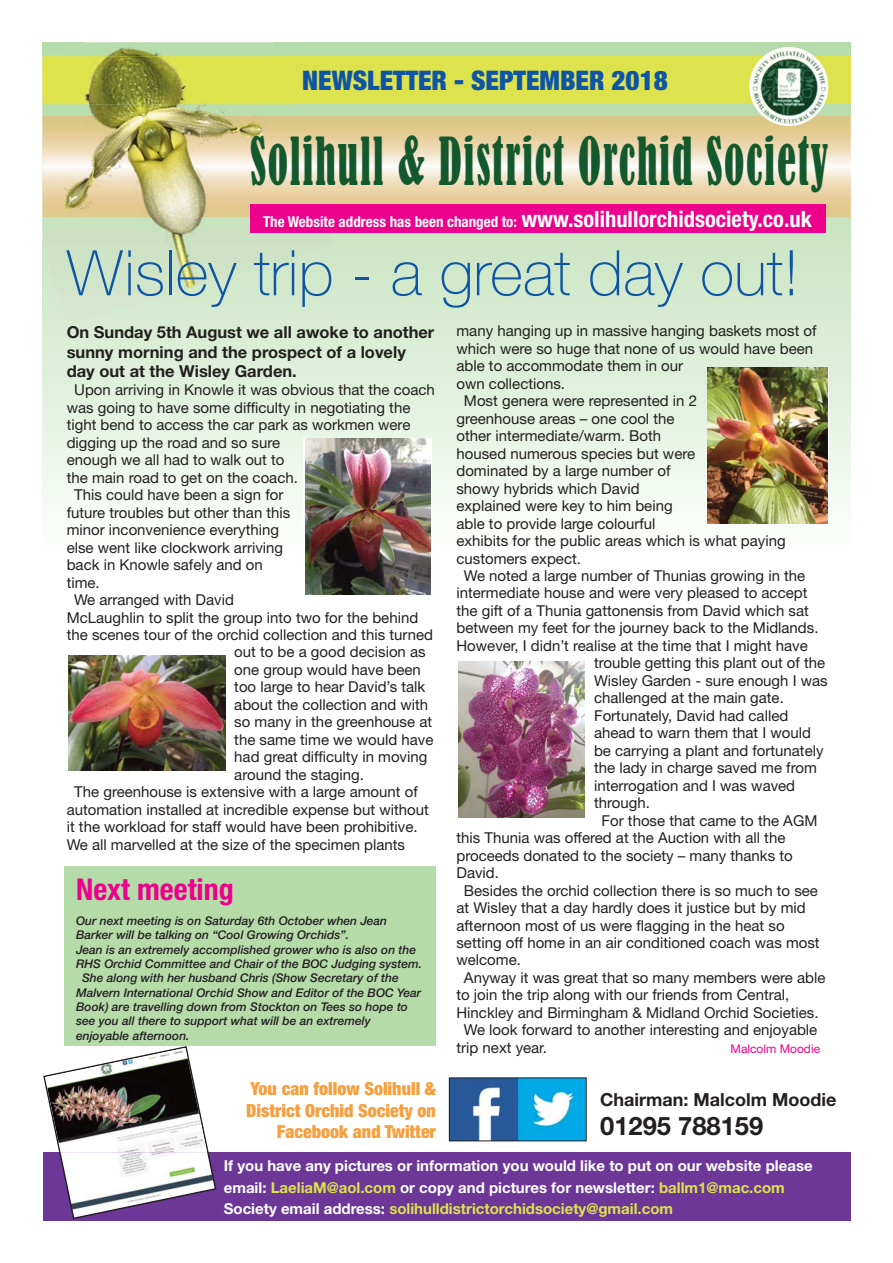
<style>
.page{position:relative;width:893px;height:1263px;background:#fff}
.page>*{position:absolute;margin:0;border:0;box-sizing:border-box;transform-origin:0 0}
.t1{font:100 63px "Helvetica Neue";color:#0e55a6}
.t2{font:condensed 61.5px "Bernard";letter-spacing:.04em;color:#14592c;scale:.69 1}
.t3{font:700 condensed 30px "Helvetica Neue";color:#ec008c}
.t4{font:900 condensed 27px "Helvetica Neue";color:#0e55a6}
.t5{font:700 25.5px "Helvetica Neue";color:#231f20}
.t6{font:900 condensed 18px/21.6px "Helvetica Neue";color:#f79f3e;text-align:right}
.t7{font:700 18px "Helvetica Neue";color:#231f20}
.t8{font:700 16.5px/19.6px "Helvetica Neue";color:#231f20}
.t9{font:15px "Helvetica Neue";color:#231f20}
.t10{font:700 15px/21.5px "Helvetica Neue";color:#fff}
.t11{font:700 condensed 15px "Helvetica Neue";color:#fff}
.t12{font:italic 500 12px "Helvetica Neue";color:#231f20}
.t13{font:12px "Helvetica Neue";color:#ec008c}
.s1{font-size:22.5px}
.s2{color:#dde34c}
</style>
<div class="page">
<svg style="left:43px;top:104px;width:807px;height:420px;background:#dfefda"></svg>
<div style="left:43px;top:56px;width:807px;height:48px;background:#dde34c"></div>
<img style="left:850px;top:116px;width:1px;height:101px">
<img style="left:334px;top:116px;width:516px;height:101px">
<div style="left:43px;top:1152px;width:807px;height:68px;background:#6c3796"></div>
<img style="left:451px;top:1079px;width:134px;height:60px">
<div style="left:449px;top:1077px;width:138px;height:64px;border:1px solid #231f20"></div>
<img style="left:749px;top:47px;width:79px;height:79px;border-radius:50%">
<img style="left:42px;top:55px;width:1px;height:188px">
<img style="left:43px;top:43px;width:235px;height:13px">
<img style="left:43px;top:104px;width:291px;height:221px">
<img style="left:43px;top:56px;width:234px;height:48px">
<img style="left:43px;top:116px;width:283px;height:101px">
<img style="left:45px;top:1048px;width:162px;height:104px">
<img style="left:61px;top:1152px;width:154px;height:65px">
<div style="left:64px;top:867px;width:372px;height:179px;background:#b5dba9"></div>
<div style="left:303px;top:438px;width:129px;height:156px;background:#fff"></div>
<img style="left:305px;top:438px;width:126px;height:156px">
<div style="left:67px;top:655px;width:158px;height:118px;background:linear-gradient(to right,#fff,#fff)"></div>
<img style="left:69px;top:655px;width:156px;height:116px">
<img style="left:708px;top:367px;width:119px;height:156px">
<svg style="left:458px;top:662px;width:127px;height:156px"></svg>
<img style="left:459px;top:662px;width:125px;height:155px">
<div style="left:250px;top:205px;width:575px;height:28px;background:#ec008c"></div>
<h3 class="t4" style="left:302px;top:65px;width:367px">NEWSLETTER - SEPTEMBER 2018</h3>
<h2 class="t2" style="left:250px;top:128px;width:840px">Solihull &amp; District Orchid Society</h2>
<p class="t11" style="left:263px;top:216px;width:550px">The Website address has been changed to: <span class="s1">www.solihullorchidsociety.co.uk</span></p>
<h1 class="t1" style="left:67px;top:250px;width:734px">Wisley trip - a great day out!</h1>
<p class="t8" style="left:67px;top:324px;width:369px">On Sunday 5th August we all awoke to another sunny morning and the prospect of a lovely day out at the Wisley Garden.</p>
<p class="t9" style="left:74px;top:385px;width:362px">Upon arriving in Knowle it was obvious that the coach</p>
<p class="t9" style="left:67px;top:402px;width:345px">was going to have some difficulty in negotiating the</p>
<p class="t9" style="left:67px;top:420px;width:345px">tight bend to access the car park as workmen were</p>
<p class="t9" style="left:67px;top:437px;width:215px">digging up the road and so sure</p>
<p class="t9" style="left:67px;top:454px;width:219px">enough we all had to walk out to</p>
<p class="t9" style="left:67px;top:472px;width:233px">the main road to get on the coach.</p>
<p class="t9" style="left:74px;top:489px;width:211px">This could have been a sign for</p>
<p class="t9" style="left:67px;top:507px;width:225px">future troubles but other than this</p>
<p class="t9" style="left:67px;top:524px;width:214px">minor inconvenience everything</p>
<p class="t9" style="left:67px;top:542px;width:218px">else went like clockwork arriving</p>
<p class="t9" style="left:67px;top:559px;width:198px">back in Knowle safely and on</p>
<p class="t9" style="left:67px;top:577px;width:35px">time.</p>
<p class="t9" style="left:74px;top:594px;width:161px">We arranged with David</p>
<p class="t9" style="left:67px;top:612px;width:353px">McLaughlin to split the group into two for the behind</p>
<p class="t9" style="left:67px;top:629px;width:368px">the scenes tour of the orchid collection and this turned</p>
<p class="t9" style="left:234px;top:647px;width:193px">out to be a good decision as</p>
<p class="t9" style="left:234px;top:664px;width:188px">one group would have been</p>
<p class="t9" style="left:234px;top:682px;width:192px">too large to hear David’s talk</p>
<p class="t9" style="left:234px;top:699px;width:195px">about the collection and with</p>
<p class="t9" style="left:234px;top:717px;width:199px">so many in the greenhouse at</p>
<p class="t9" style="left:234px;top:734px;width:201px">the same time we would have</p>
<p class="t9" style="left:234px;top:752px;width:195px">had great difficulty in moving</p>
<p class="t9" style="left:234px;top:769px;width:131px">around the staging.</p>
<p class="t9" style="left:74px;top:787px;width:345px">The greenhouse is extensive with a large amount of</p>
<p class="t9" style="left:67px;top:804px;width:364px">automation installed at incredible expense but without</p>
<p class="t9" style="left:67px;top:821px;width:352px">it the workload for staff would have been prohibitive.</p>
<p class="t9" style="left:67px;top:839px;width:340px">We all marvelled at the size of the specimen plants</p>
<h3 class="t3" style="left:76px;top:878px;width:159px">Next meeting</h3>
<p class="t12" style="left:76px;top:916px;width:312px">Our next meeting is on Saturday 6th October when Jean</p>
<p class="t12" style="left:76px;top:931px;width:274px">Barker will be talking on “Cool Growing Orchids”.</p>
<p class="t12" style="left:76px;top:945px;width:341px">Jean is an extremely accomplished grower who is also on the</p>
<p class="t12" style="left:76px;top:959px;width:348px">RHS Orchid Committee and Chair of the BOC Judging system.</p>
<p class="t12" style="left:82px;top:974px;width:318px">She along with her husband Chris (Show Secretary of the</p>
<p class="t12" style="left:76px;top:988px;width:347px">Malvern International Orchid Show and Editor of the BOC Year</p>
<p class="t12" style="left:76px;top:1002px;width:333px">Book) are travelling down from Stockton on Tees so hope to</p>
<p class="t12" style="left:76px;top:1017px;width:296px">see you all there to support what will be an extremely</p>
<p class="t12" style="left:76px;top:1031px;width:115px">enjoyable afternoon.</p>
<p class="t6" style="left:246px;top:1078px;width:191px">You can follow Solihull &amp;<br>District Orchid Society on<br>Facebook and Twitter</p>
<p class="t9" style="left:456px;top:326px;width:362px">many hanging up in massive hanging baskets most of</p>
<p class="t9" style="left:456px;top:343px;width:358px">which were so huge that none of us would have been</p>
<p class="t9" style="left:456px;top:361px;width:228px">able to accommodate them in our</p>
<p class="t9" style="left:456px;top:378px;width:110px">own collections.</p>
<p class="t9" style="left:464px;top:395px;width:235px">Most genera were represented in 2</p>
<p class="t9" style="left:456px;top:413px;width:220px">greenhouse areas – one cool the</p>
<p class="t9" style="left:456px;top:430px;width:206px">other intermediate/warm. Both</p>
<p class="t9" style="left:456px;top:448px;width:240px">housed numerous species but were</p>
<p class="t9" style="left:456px;top:465px;width:216px">dominated by a large number of</p>
<p class="t9" style="left:456px;top:483px;width:185px">showy hybrids which David</p>
<p class="t9" style="left:456px;top:500px;width:218px">explained were key to him being</p>
<p class="t9" style="left:456px;top:518px;width:201px">able to provide large colourful</p>
<p class="t9" style="left:456px;top:535px;width:331px">exhibits for the public areas which is what paying</p>
<p class="t9" style="left:456px;top:553px;width:126px">customers expect.</p>
<p class="t9" style="left:464px;top:570px;width:343px">We noted a large number of Thunias growing in the</p>
<p class="t9" style="left:456px;top:588px;width:352px">intermediate house and were very pleased to accept</p>
<p class="t9" style="left:456px;top:605px;width:354px">the gift of a Thunia gattonensis from David which sat</p>
<p class="t9" style="left:456px;top:623px;width:364px">between my feet for the journey back to the Midlands.</p>
<p class="t9" style="left:456px;top:640px;width:353px">However, I didn’t realise at the time that I might have</p>
<p class="t9" style="left:594px;top:658px;width:233px">trouble getting this plant out of the</p>
<p class="t9" style="left:594px;top:675px;width:235px">Wisley Garden - sure enough I was</p>
<p class="t9" style="left:594px;top:693px;width:191px">challenged at the main gate.</p>
<p class="t9" style="left:594px;top:710px;width:196px">Fortunately, David had called</p>
<p class="t9" style="left:594px;top:727px;width:218px">ahead to warn them that I would</p>
<p class="t9" style="left:594px;top:745px;width:231px">be carrying a plant and fortunately</p>
<p class="t9" style="left:594px;top:762px;width:224px">the lady in charge saved me from</p>
<p class="t9" style="left:594px;top:780px;width:203px">interrogation and I was waved</p>
<p class="t9" style="left:594px;top:797px;width:57px">through.</p>
<p class="t9" style="left:602px;top:815px;width:217px">For those that came to the AGM</p>
<p class="t9" style="left:456px;top:832px;width:330px">this Thunia was offered at the Auction with all the</p>
<p class="t9" style="left:456px;top:850px;width:338px">proceeds donated to the society – many thanks to</p>
<p class="t9" style="left:456px;top:867px;width:44px">David.</p>
<p class="t9" style="left:464px;top:885px;width:355px">Besides the orchid collection there is so much to see</p>
<p class="t9" style="left:456px;top:902px;width:351px">at Wisley that a day hardly does it justice but by mid</p>
<p class="t9" style="left:456px;top:920px;width:330px">afternoon most of us were flagging in the heat so</p>
<p class="t9" style="left:456px;top:937px;width:365px">setting off home in an air conditioned coach was most</p>
<p class="t9" style="left:456px;top:955px;width:66px">welcome.</p>
<p class="t9" style="left:464px;top:972px;width:363px">Anyway it was great that so many members were able</p>
<p class="t9" style="left:456px;top:990px;width:334px">to join the trip along with our friends from Central,</p>
<p class="t9" style="left:456px;top:1007px;width:364px">Hinckley and Birmingham &amp; Midland Orchid Societies.</p>
<p class="t9" style="left:464px;top:1025px;width:355px">We look forward to another interesting and enjoyable</p>
<p class="t9" style="left:456px;top:1042px;width:92px">trip next year.</p>
<p class="t13" style="left:730px;top:1044px;width:91px">Malcolm Moodie</p>
<p class="t7" style="left:600px;top:1093px;width:238px">Chairman: Malcolm Moodie</p>
<h3 class="t5" style="left:600px;top:1116px;width:165px">01295 788159</h3>
<p class="t10" style="left:224px;top:1156px;width:590px">If you have any pictures or information you would like to put on our website please email: <span class="s2">LaeliaM@aol.com</span> or copy and pictures for newsletter: <span class="s2">ballm1@mac.com<br></span>Society email address: <span class="s2">solihulldistrictorchidsociety@gmail.com</span></p>
</div>
